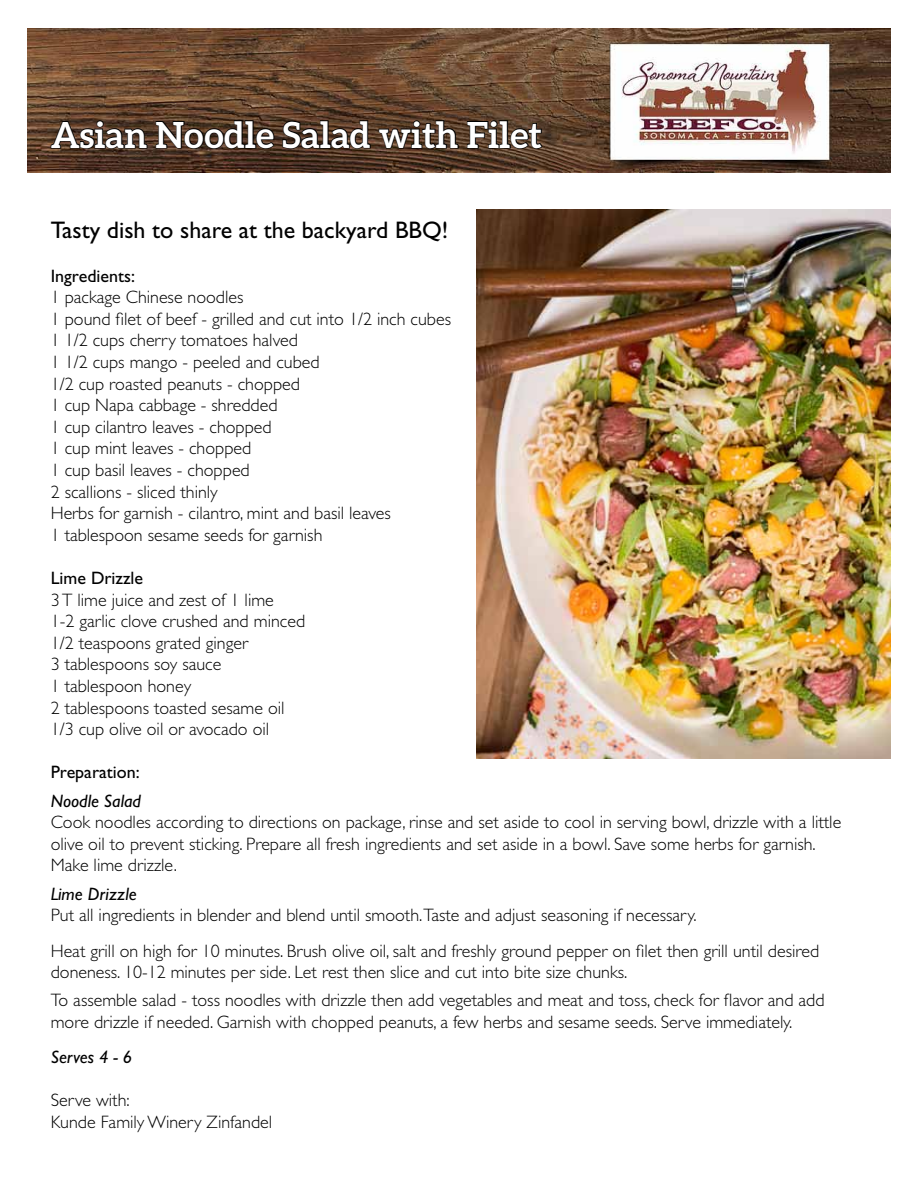
<style>
.page{position:relative;width:918px;height:1188px;background:#fff}
.page>*{position:absolute;margin:0;border:0;box-sizing:border-box;transform-origin:0 0}
.t1{font:700 36px "Aleo";color:#fff}
.t2{font:24px "Gill Sans";color:#000}
.t3{font:300 18px/21.6px "Gill Sans";color:#000}
.t4{font:18px "Gill Sans";color:#000}
.t5{font:italic 18px "Gill Sans";color:#000}
</style>
<div class="page">
<img style="left:27px;top:28px;width:864px;height:145px">
<svg style="left:50px;top:119px;width:98px;height:31px;background:#402d20"></svg>
<svg style="left:155px;top:120px;width:121px;height:42px;background:#412c1e"></svg>
<svg style="left:282px;top:120px;width:89px;height:42px;background:#412c1e"></svg>
<svg style="left:378px;top:108px;width:81px;height:43px;background:#4a3322"></svg>
<svg style="left:466px;top:108px;width:78px;height:42px;background:#4c3726"></svg>
<img style="left:476px;top:210px;width:415px;height:549px">
<h1 class="t1" style="left:51px;top:114px;width:493px">Asian Noodle Salad with Filet</h1>
<h2 class="t2" style="left:51px;top:216px;width:399px">Tasty dish to share at the backyard BBQ!</h2>
<p class="t4" style="left:51px;top:265px;width:86px">Ingredients:</p>
<p class="t3" style="left:51px;top:286px;width:402px">1 package Chinese noodles<br>1 pound filet of beef - grilled and cut into 1/2 inch cubes 1 1/2 cups cherry tomatoes halved<br>1 1/2 cups mango - peeled and cubed<br>1/2 cup roasted peanuts - chopped<br>1 cup Napa cabbage - shredded<br>1 cup cilantro leaves - chopped<br>1 cup mint leaves - chopped<br>1 cup basil leaves - chopped<br>2 scallions - sliced thinly<br>Herbs for garnish - cilantro, mint and basil leaves<br>1 tablespoon sesame seeds for garnish</p>
<p class="t4" style="left:51px;top:568px;width:94px">Lime Drizzle</p>
<p class="t3" style="left:51px;top:589px;width:256px">3 T lime juice and zest of 1 lime<br>1-2 garlic clove crushed and minced<br>1/2 teaspoons grated ginger<br>3 tablespoons soy sauce<br>1 tablespoon honey<br>2 tablespoons toasted sesame oil<br>1/3 cup olive oil or avocado oil</p>
<p class="t4" style="left:51px;top:762px;width:90px">Preparation:</p>
<p class="t5" style="left:51px;top:790px;width:92px">Noodle Salad</p>
<p class="t3" style="left:51px;top:812px;width:792px">Cook noodles according to directions on package, rinse and set aside to cool in serving bowl, drizzle with a little olive oil to prevent sticking. Prepare all fresh ingredients and set aside in a bowl. Save some herbs for garnish.<br>Make lime drizzle.</p>
<p class="t5" style="left:51px;top:883px;width:88px">Lime Drizzle</p>
<p class="t3" style="left:51px;top:898px;width:770px;line-height:35.1px">Put all ingredients in blender and blend until smooth.Taste and adjust seasoning if necessary.<br>Heat grill on high for 10 minutes. Brush olive oil, salt and freshly ground pepper on filet then grill until desired</p>
<p class="t3" style="left:51px;top:958px;width:775px;line-height:28.3px">doneness. 10-12 minutes per side. Let rest then slice and cut into bite size chunks.<br>To assemble salad - toss noodles with drizzle then add vegetables and meat and toss, check for flavor and add</p>
<p class="t3" style="left:51px;top:1011px;width:743px">more drizzle if needed. Garnish with chopped peanuts, a few herbs and sesame seeds. Serve immediately.</p>
<p class="t5" style="left:51px;top:1047px;width:83px">Serves 4 - 6</p>
<p class="t3" style="left:51px;top:1090px;width:223px">Serve with:<br>Kunde Family Winery Zinfandel</p>
</div>
